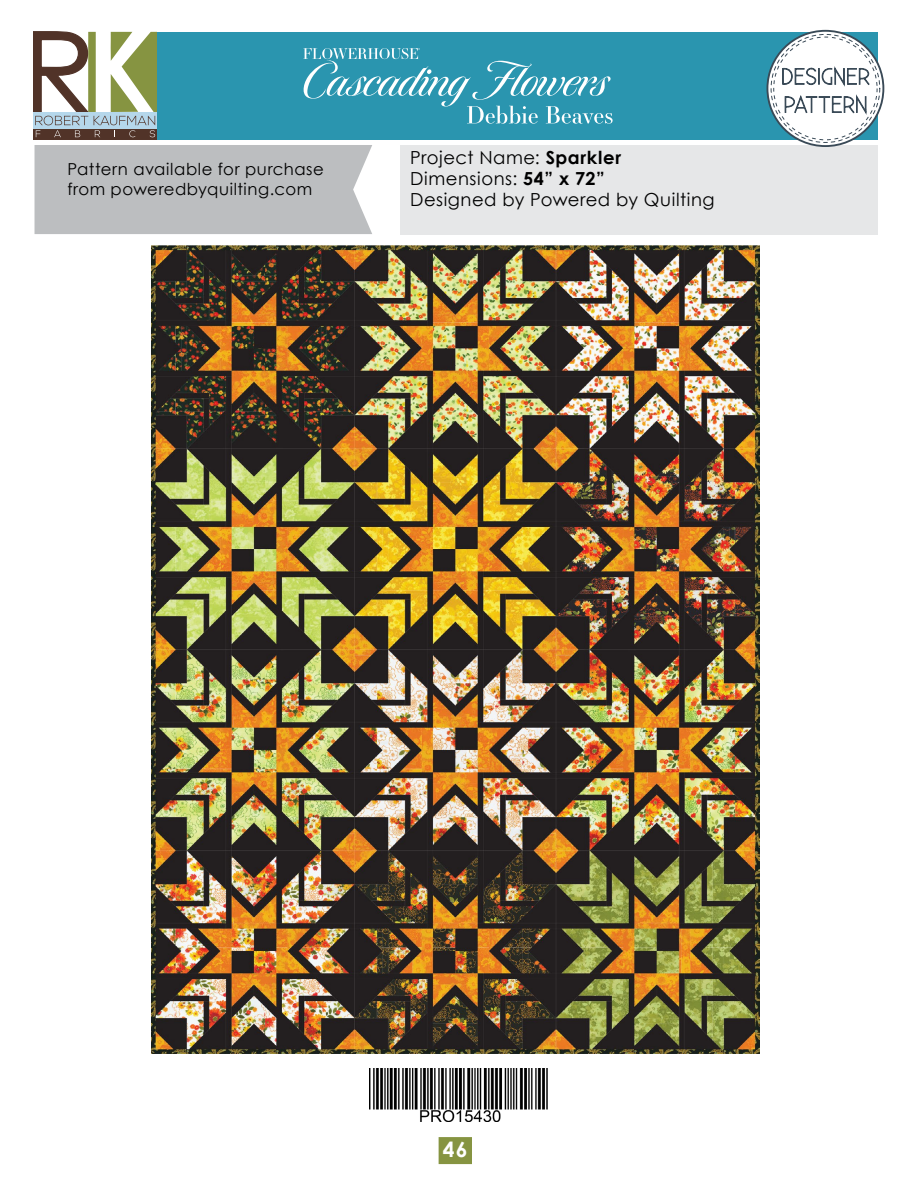
<style>
.page{position:relative;width:918px;height:1188px;background:#fff}
.page>*{position:absolute;margin:0;border:0;box-sizing:border-box;transform-origin:0 0}
.t1{font:700 21px "Century Gothic";color:#fff}
.t2{font:18px/21px "Century Gothic";letter-spacing:.03em;color:#000}
.t3{font:16.5px/19.8px "Century Gothic";letter-spacing:.03em;color:#000}
.s1{font-weight:700}
</style>
<div class="page">
<div style="left:439px;top:1137px;width:33px;height:27px;background:#869441"></div>
<img style="left:369px;top:1068px;width:179px;height:54px">
<img style="left:152px;top:245px;width:607px;height:809px">
<div style="left:35px;top:145px;width:337px;height:89px;background:#bcbec0"></div>
<div style="left:400px;top:145px;width:478px;height:89px;background:#e6e7e8"></div>
<div style="left:153px;top:32px;width:725px;height:107px;background:#2a95af"></div>
<svg style="left:34px;top:32px;width:123px;height:107px"></svg>
<svg style="left:767px;top:31px;width:116px;height:115px"></svg>
<div style="left:767px;top:30px;width:117px;height:117px;border:2px solid #3a4a57;border-radius:50%"></div>
<svg style="left:771px;top:34px;width:109px;height:108px"></svg>
<div style="left:774px;top:37px;width:103px;height:103px;background:#fff;border-radius:50%"></div>
<svg style="left:782px;top:66px;width:88px;height:51px"></svg>
<svg style="left:303px;top:48px;width:310px;height:76px"></svg>
<p class="t3" style="left:67px;top:159px;width:258px">Pattern available for purchase from poweredbyquilting.com</p>
<p class="t2" style="left:410px;top:147px;width:306px">Project Name: <span class="s1">Sparkler<br></span>Dimensions: <span class="s1">54” x 72”<br></span>Designed by Powered by Quilting</p>
<p class="t1" style="left:443px;top:1134px;width:26px">46</p>
</div>
